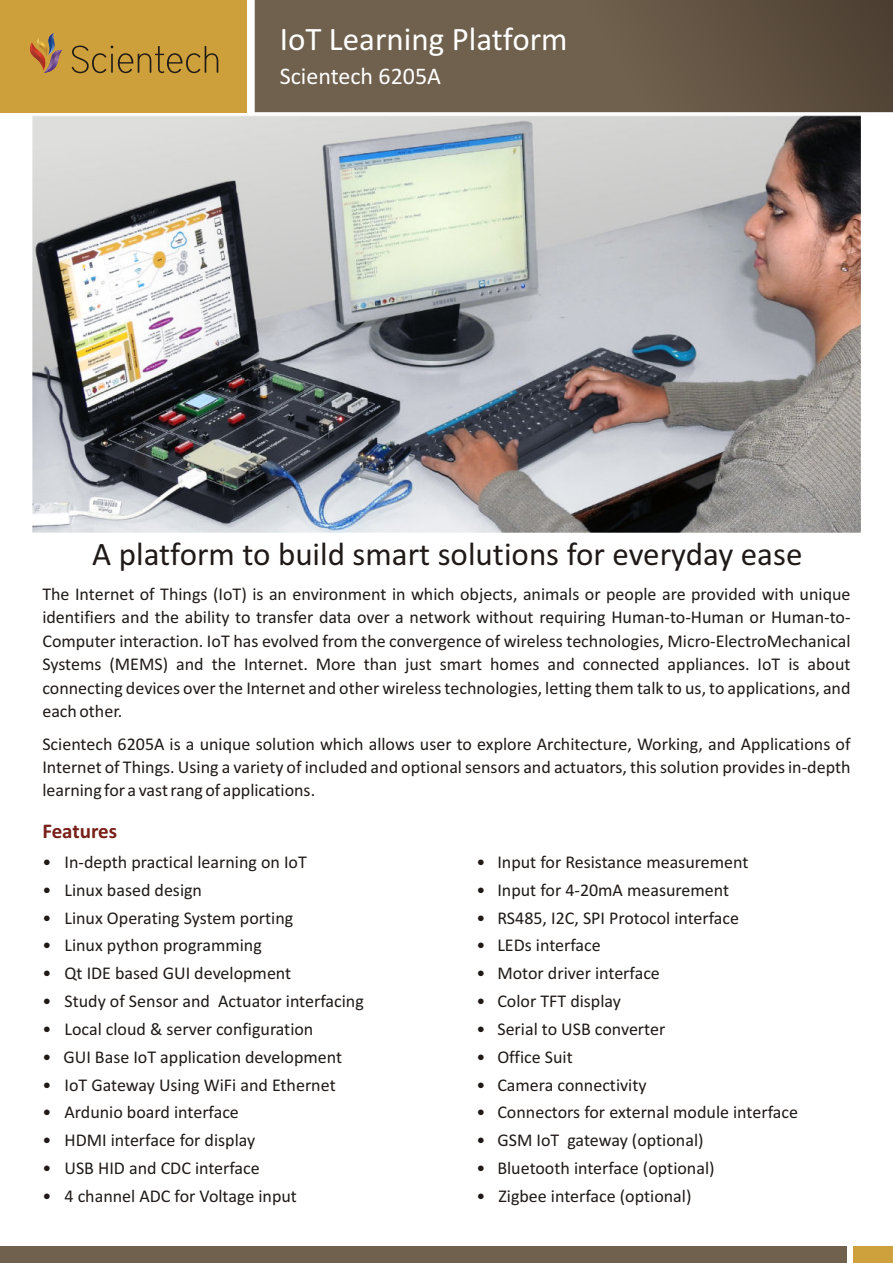
<style>
.page{position:relative;width:893px;height:1263px;background:#fff}
.page>*{position:absolute;margin:0;border:0;box-sizing:border-box;transform-origin:0 0}
.t1{font:33px "Calibri";color:#1f1a17}
.t2{font:33px "Calibri";color:#fff}
.t3{font:24px "Calibri";color:#fff}
.t4{font:700 21px "Calibri";color:#781f1a}
.t5{font:18px/23.4px "Calibri";color:#1f1a17;text-align:justify}
</style>
<div class="page">
<div style="left:0;top:1246px;width:846px;height:17px;background:#70614f"></div>
<div style="left:854px;top:1246px;width:39px;height:17px;background:#cfa13d"></div>
<svg style="left:254px;top:0;width:639px;height:112px;fill:#70614e"></svg>
<div style="left:0;top:0;width:246px;height:112px;background:#cea03c"></div>
<svg style="left:72px;top:46px;width:146px;height:27px"></svg>
<svg style="left:30px;top:33px;width:32px;height:40px"></svg>
<img style="left:33px;top:116px;width:827px;height:416px">
<h1 class="t2" style="left:280px;top:26px;width:289px">IoT Learning Platform</h1>
<h2 class="t3" style="left:280px;top:66px;width:163px">Scientech 6205A</h2>
<h1 class="t1" style="left:92px;top:541px;width:712px">A platform to build smart solutions for everyday ease</h1>
<p class="t5" style="left:42px;top:583px;width:810px">The Internet of Things (IoT) is an environment in which objects, animals or people are provided with unique identifiers and the ability to transfer data over a network without requiring Human-to-Human or Human-to-Computer interaction. IoT has evolved from the convergence of wireless technologies, Micro-ElectroMechanical Systems (MEMS) and the Internet. More than just smart homes and connected appliances. IoT is about connecting devices over the Internet and other wireless technologies, letting them talk to us, to applications, and each other.</p>
<p class="t5" style="left:42px;top:733px;width:810px">Scientech 6205A is a unique solution which allows user to explore Architecture, Working, and Applications of Internet of Things. Using a variety of included and optional sensors and actuators, this solution provides in-depth learning for a vast rang of applications.</p>
<p class="t4" style="left:42px;top:823px;width:76px">Features</p>
<p class="t5" style="left:42px;top:851px;width:266px">• In-depth practical learning on IoT</p>
<p class="t5" style="left:476px;top:851px;width:274px">• Input for Resistance measurement</p>
<p class="t5" style="left:42px;top:879px;width:161px">• Linux based design</p>
<p class="t5" style="left:476px;top:879px;width:254px">• Input for 4-20mA measurement</p>
<p class="t5" style="left:42px;top:907px;width:252px">• Linux Operating System porting</p>
<p class="t5" style="left:476px;top:907px;width:264px">• RS485, I2C, SPI Protocol interface</p>
<p class="t5" style="left:42px;top:935px;width:221px">• Linux python programming</p>
<p class="t5" style="left:476px;top:935px;width:126px">• LEDs interface</p>
<p class="t5" style="left:42px;top:963px;width:250px">• Qt IDE based GUI development</p>
<p class="t5" style="left:476px;top:963px;width:185px">• Motor driver interface</p>
<p class="t5" style="left:42px;top:990px;width:323px">• Study of Sensor and Actuator interfacing</p>
<p class="t5" style="left:476px;top:990px;width:146px">• Color TFT display</p>
<p class="t5" style="left:42px;top:1018px;width:273px">• Local cloud &amp; server configuration</p>
<p class="t5" style="left:476px;top:1018px;width:190px">• Serial to USB converter</p>
<p class="t5" style="left:42px;top:1046px;width:301px">• GUI Base IoT application development</p>
<p class="t5" style="left:476px;top:1046px;width:98px">• Office Suit</p>
<p class="t5" style="left:42px;top:1074px;width:295px">• IoT Gateway Using WiFi and Ethernet</p>
<p class="t5" style="left:476px;top:1074px;width:172px">• Camera connectivity</p>
<p class="t5" style="left:42px;top:1102px;width:198px">• Ardunio board interface</p>
<p class="t5" style="left:476px;top:1102px;width:323px">• Connectors for external module interface</p>
<p class="t5" style="left:42px;top:1130px;width:214px">• HDMI interface for display</p>
<p class="t5" style="left:476px;top:1130px;width:229px">• GSM IoT gateway (optional)</p>
<p class="t5" style="left:42px;top:1157px;width:219px">• USB HID and CDC interface</p>
<p class="t5" style="left:476px;top:1157px;width:240px">• Bluetooth interface (optional)</p>
<p class="t5" style="left:42px;top:1185px;width:256px">• 4 channel ADC for Voltage input</p>
<p class="t5" style="left:476px;top:1185px;width:217px">• Zigbee interface (optional)</p>
</div>
